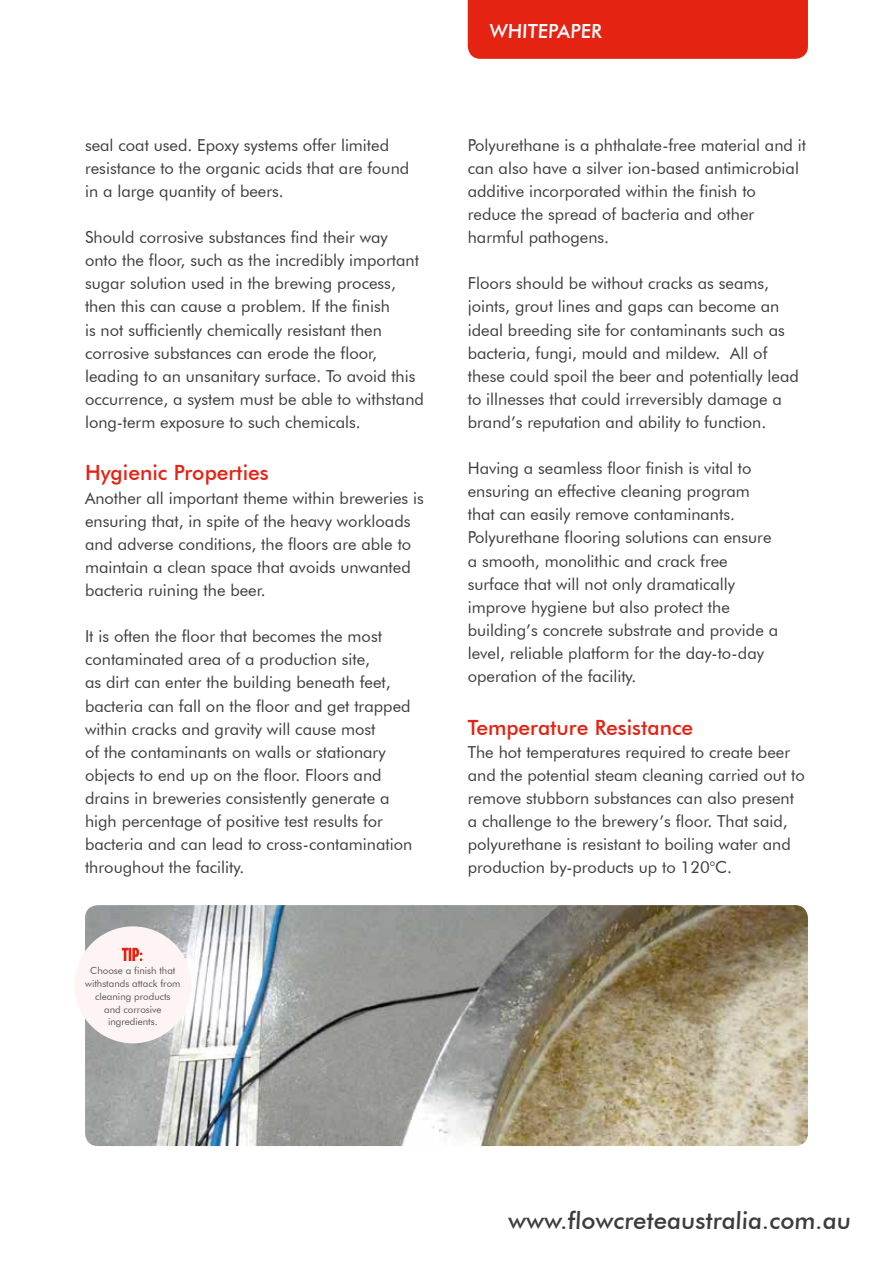
<style>
.page{position:relative;width:893px;height:1263px;background:#fff}
.page>*{position:absolute;margin:0;border:0;box-sizing:border-box;transform-origin:0 0}
.t1{font:500 24px "Futura BT";color:#3c3c3b}
.t2{font:500 21px "Futura BT";color:#e42313}
.t3{font:500 19.5px "Futura BT";color:#fff}
.t4{font:16.5px/23.1px "Futura BT";color:#3c3c3b}
.t5{font:9.75px/12.8px "Futura BT";color:#575756;text-align:center}
</style>
<div class="page">
<div style="left:468px;top:0;width:340px;height:59px;background:#e42313"></div>
<img style="left:85px;top:905px;width:723px;height:241px">
<div style="left:74px;top:926px;width:117px;height:117px;background:#fef4f3;border-radius:50%"></div>
<svg style="left:122px;top:948px;width:20px;height:13px"></svg>
<p class="t4" style="left:85px;top:133px;width:326px">seal coat used. Epoxy systems offer limited resistance to the organic acids that are found in a large quantity of beers.</p>
<p class="t4" style="left:85px;top:226px;width:340px">Should corrosive substances find their way onto the floor, such as the incredibly important sugar solution used in the brewing process, then this can cause a problem. If the finish<br>is not sufficiently chemically resistant then corrosive substances can erode the floor, leading to an unsanitary surface. To avoid this occurrence, a system must be able to withstand long-term exposure to such chemicals.</p>
<p class="t2" style="left:85px;top:460px;width:185px">Hygienic Properties</p>
<p class="t4" style="left:85px;top:486px;width:340px">Another all important theme within breweries is ensuring that, in spite of the heavy workloads and adverse conditions, the floors are able to maintain a clean space that avoids unwanted bacteria ruining the beer.</p>
<p class="t4" style="left:85px;top:625px;width:329px">It is often the floor that becomes the most contaminated area of a production site,<br>as dirt can enter the building beneath feet, bacteria can fall on the floor and get trapped within cracks and gravity will cause most<br>of the contaminants on walls or stationary objects to end up on the floor. Floors and drains in breweries consistently generate a high percentage of positive test results for bacteria and can lead to cross-contamination throughout the facility.</p>
<p class="t5" style="left:85px;top:964px;width:97px">Choose a finish that withstands attack from cleaning products<br>and corrosive ingredients.</p>
<p class="t3" style="left:489px;top:19px;width:114px">WHITEPAPER</p>
<p class="t4" style="left:468px;top:133px;width:340px">Polyurethane is a phthalate-free material and it can also have a silver ion-based antimicrobial additive incorporated within the finish to reduce the spread of bacteria and other harmful pathogens.</p>
<p class="t4" style="left:468px;top:272px;width:333px">Floors should be without cracks as seams, joints, grout lines and gaps can become an ideal breeding site for contaminants such as bacteria, fungi, mould and mildew. All of these could spoil the beer and potentially lead to illnesses that could irreversibly damage a brand’s reputation and ability to function.</p>
<p class="t4" style="left:468px;top:457px;width:312px">Having a seamless floor finish is vital to ensuring an effective cleaning program that can easily remove contaminants.<br>Polyurethane flooring solutions can ensure a smooth, monolithic and crack free surface that will not only dramatically improve hygiene but also protect the building’s concrete substrate and provide a level, reliable platform for the day-to-day operation of the facility.</p>
<p class="t2" style="left:468px;top:714px;width:227px">Temperature Resistance</p>
<p class="t4" style="left:468px;top:740px;width:339px">The hot temperatures required to create beer and the potential steam cleaning carried out to remove stubborn substances can also present a challenge to the brewery’s floor. That said, polyurethane is resistant to boiling water and production by-products up to 120°C.</p>
<h1 class="t1" style="left:508px;top:1206px;width:345px">www.flowcreteaustralia.com.au</h1>
</div>
